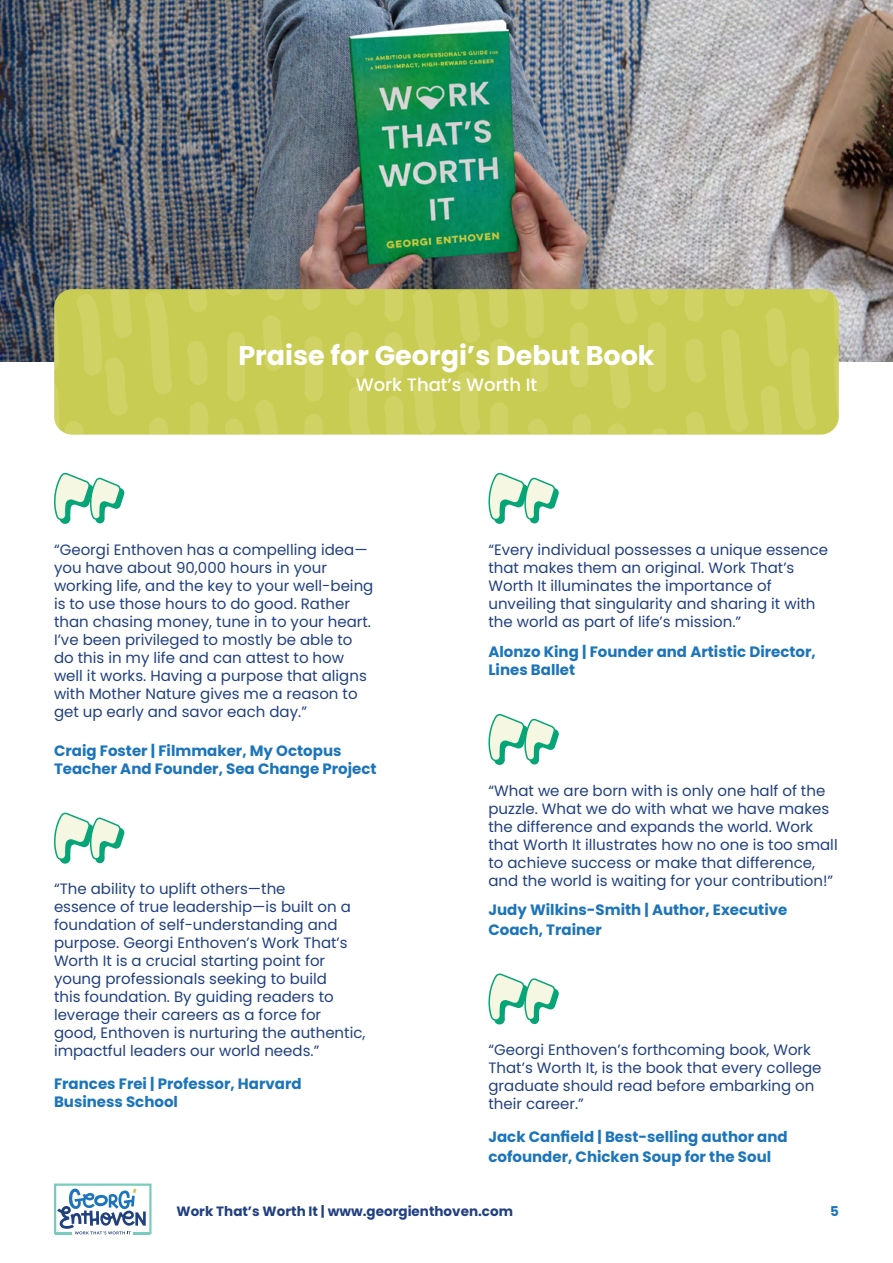
<style>
.page{position:relative;width:893px;height:1263px;background:#fff}
.page>*{position:absolute;margin:0;border:0;box-sizing:border-box;transform-origin:0 0}
.t1{font:700 27px "Poppins";color:#fff}
.t2{font:500 18px "Poppins";color:#fff}
.t3{font:15px/18px "Poppins";color:#214080}
.t4{font:700 15px/18px "Poppins";color:#1c75ba}
.t5{font:700 13.5px "Poppins";color:#214080}
.t6{font:700 13.5px "Poppins";color:#1c75bc}
</style>
<div class="page">
<svg style="left:54px;top:1183px;width:98px;height:51px"></svg>
<svg style="left:54px;top:472px;width:71px;height:52px"></svg>
<svg style="left:54px;top:812px;width:71px;height:52px"></svg>
<svg style="left:488px;top:714px;width:71px;height:51px"></svg>
<svg style="left:488px;top:973px;width:71px;height:52px"></svg>
<svg style="left:488px;top:472px;width:71px;height:52px"></svg>
<img style="left:0;top:0;width:893px;height:362px">
<div style="left:54px;top:289px;width:785px;height:146px;background:#c9cc52;border-radius:18px"></div>
<svg style="left:54px;top:289px;width:79px;height:146px"></svg>
<svg style="left:145px;top:292px;width:27px;height:102px"></svg>
<svg style="left:149px;top:418px;width:22px;height:17px"></svg>
<svg style="left:188px;top:402px;width:22px;height:33px"></svg>
<svg style="left:187px;top:341px;width:21px;height:44px"></svg>
<svg style="left:187px;top:289px;width:21px;height:23px"></svg>
<svg style="left:224px;top:289px;width:21px;height:7px"></svg>
<div style="left:227px;top:331px;width:18px;height:71px;background:#d0d364;border-radius:9px"></div>
<svg style="left:224px;top:419px;width:23px;height:16px"></svg>
<svg style="left:254px;top:400px;width:25px;height:35px"></svg>
<svg style="left:262px;top:315px;width:21px;height:56px"></svg>
<svg style="left:265px;top:289px;width:20px;height:11px"></svg>
<svg style="left:302px;top:289px;width:18px;height:21px"></svg>
<div style="left:305px;top:336px;width:18px;height:66px;background:#d0d364;border-radius:9px"></div>
<svg style="left:304px;top:414px;width:21px;height:21px"></svg>
<svg style="left:349px;top:386px;width:22px;height:49px"></svg>
<svg style="left:345px;top:332px;width:20px;height:46px"></svg>
<svg style="left:344px;top:289px;width:22px;height:16px"></svg>
<svg style="left:385px;top:289px;width:18px;height:32px"></svg>
<div style="left:385px;top:332px;width:18px;height:53px;background:#d0d364;border-radius:9px"></div>
<svg style="left:411px;top:289px;width:26px;height:63px"></svg>
<svg style="left:384px;top:380px;width:52px;height:55px"></svg>
<svg style="left:760px;top:289px;width:79px;height:146px"></svg>
<svg style="left:721px;top:329px;width:27px;height:103px"></svg>
<svg style="left:722px;top:289px;width:22px;height:17px"></svg>
<svg style="left:683px;top:289px;width:22px;height:32px"></svg>
<svg style="left:685px;top:339px;width:21px;height:44px"></svg>
<svg style="left:685px;top:412px;width:21px;height:23px"></svg>
<svg style="left:648px;top:428px;width:21px;height:7px"></svg>
<div style="left:648px;top:322px;width:18px;height:70px;background:#d0d364;border-radius:9px"></div>
<svg style="left:645px;top:289px;width:24px;height:16px"></svg>
<svg style="left:614px;top:289px;width:25px;height:35px"></svg>
<svg style="left:610px;top:353px;width:21px;height:55px"></svg>
<svg style="left:607px;top:424px;width:21px;height:11px"></svg>
<svg style="left:573px;top:414px;width:18px;height:21px"></svg>
<div style="left:570px;top:322px;width:18px;height:66px;background:#d0d364;border-radius:9px"></div>
<svg style="left:568px;top:289px;width:21px;height:21px"></svg>
<svg style="left:522px;top:289px;width:22px;height:49px"></svg>
<svg style="left:528px;top:346px;width:20px;height:46px"></svg>
<svg style="left:527px;top:419px;width:22px;height:16px"></svg>
<svg style="left:490px;top:402px;width:18px;height:33px"></svg>
<div style="left:490px;top:339px;width:18px;height:53px;background:#d0d364;border-radius:9px"></div>
<svg style="left:456px;top:372px;width:26px;height:63px"></svg>
<svg style="left:456px;top:289px;width:53px;height:55px"></svg>
<h1 class="t1" style="left:238px;top:339px;width:418px">Praise for Georgi’s Debut Book</h1>
<p class="t2" style="left:356px;top:374px;width:183px">Work That’s Worth It</p>
<p class="t3" style="left:54px;top:540px;width:321px">“Georgi Enthoven has a compelling idea— you have about 90,000 hours in your working life, and the key to your well-being is to use those hours to do good. Rather than chasing money, tune in to your heart.<br>I’ve been privileged to mostly be able to do this in my life and can attest to how well it works. Having a purpose that aligns with Mother Nature gives me a reason to get up early and savor each day.”</p>
<p class="t4" style="left:54px;top:742px;width:324px">Craig Foster | Filmmaker, My Octopus<br>Teacher And Founder, Sea Change Project</p>
<p class="t3" style="left:54px;top:880px;width:313px">“The ability to uplift others—the<br>essence of true leadership—is built on a foundation of self-understanding and purpose. Georgi Enthoven’s Work That’s Worth It is a crucial starting point for young professionals seeking to build<br>this foundation. By guiding readers to leverage their careers as a force for good, Enthoven is nurturing the authentic, impactful leaders our world needs.”</p>
<p class="t4" style="left:54px;top:1075px;width:249px">Frances Frei | Professor, Harvard<br>Business School</p>
<p class="t3" style="left:488px;top:540px;width:341px">“Every individual possesses a unique essence that makes them an original. Work That’s Worth It illuminates the importance of unveiling that singularity and sharing it with the world as part of life’s mission.”</p>
<p class="t4" style="left:488px;top:643px;width:329px">Alonzo King | Founder and Artistic Director,<br>Lines Ballet</p>
<p class="t3" style="left:488px;top:781px;width:351px">“What we are born with is only one half of the puzzle. What we do with what we have makes the difference and expands the world. Work that Worth It illustrates how no one is too small to achieve success or make that difference, and the world is waiting for your contribution!”</p>
<p class="t4" style="left:488px;top:900px;width:300px;line-height:19.5px">Judy Wilkins-Smith | Author, Executive<br>Coach, Trainer</p>
<p class="t3" style="left:488px;top:1041px;width:334px">“Georgi Enthoven’s forthcoming book, Work That’s Worth It, is the book that every college graduate should read before embarking on their career.”</p>
<p class="t4" style="left:488px;top:1127px;width:301px;line-height:19.5px">Jack Canfield | Best-selling author and cofounder, Chicken Soup for the Soul</p>
<p class="t5" style="left:176px;top:1203px;width:338px">Work That’s Worth It | www.georgienthoven.com</p>
<p class="t6" style="left:830px;top:1203px;width:10px">5</p>
</div>
